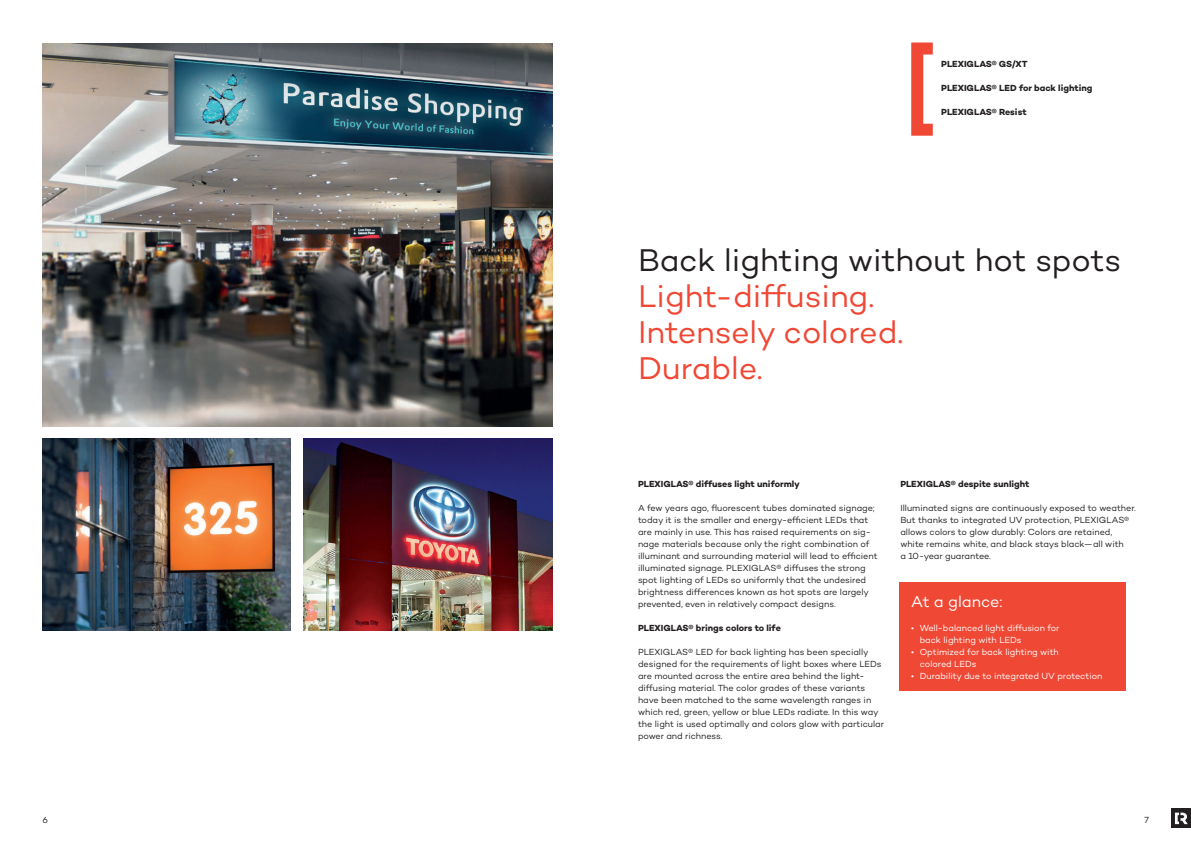
<style>
.page{position:relative;width:1191px;height:842px;background:#fff}
.page>*{position:absolute;margin:0;border:0;box-sizing:border-box;transform-origin:0 0}
.t1{font:32px/36px "Campton";letter-spacing:-.005em;color:#ef4835}
.t2{font:32px "Campton";color:#231f20}
.t3{font:16px "Campton";color:#fff}
.t4{font:9px/12px "Campton";letter-spacing:-.005em;color:#231f20}
.t5{font:700 9px "Campton";color:#231f20}
.t6{font:9px/12px "Campton";color:#fff}
</style>
<div class="page">
<div style="left:1171px;top:808px;width:20px;height:20px;background:#231f20"></div>
<svg style="left:1175px;top:813px;width:12px;height:11px"></svg>
<div style="left:899px;top:583px;width:226px;height:108px;background:#ef4835"></div>
<img style="left:43px;top:439px;width:248px;height:192px">
<img style="left:304px;top:439px;width:249px;height:192px">
<img style="left:43px;top:44px;width:510px;height:383px">
<svg style="left:911px;top:43px;width:21px;height:93px"></svg>
<p class="t5" style="left:941px;top:58px;width:88px">PLEXIGLAS® GS/XT</p>
<p class="t5" style="left:941px;top:82px;width:153px">PLEXIGLAS® LED for back lighting</p>
<p class="t5" style="left:941px;top:106px;width:87px">PLEXIGLAS® Resist</p>
<h1 class="t2" style="left:638px;top:240px;width:485px">Back lighting without hot spots</h1>
<h1 class="t1" style="left:638px;top:277px;width:267px">Light-diffusing.<br>Intensely colored.<br>Durable.</h1>
<p class="t5" style="left:638px;top:478px;width:163px">PLEXIGLAS® diffuses light uniformly</p>
<p class="t4" style="left:638px;top:501px;width:241px">A few years ago, fluorescent tubes dominated signage; today it is the smaller and energy-efficient LEDs that are mainly in use. This has raised requirements on sig&shy;nage materials because only the right combination of illuminant and surrounding material will lead to efficient illuminated signage. PLEXIGLAS® diffuses the strong spot lighting of LEDs so uniformly that the undesired brightness differences known as hot spots are largely prevented, even in relatively compact designs.</p>
<p class="t5" style="left:638px;top:622px;width:144px">PLEXIGLAS® brings colors to life</p>
<p class="t4" style="left:638px;top:645px;width:248px">PLEXIGLAS® LED for back lighting has been specially designed for the requirements of light boxes where LEDs are mounted across the entire area behind the light&shy;diffusing material. The color grades of these variants have been matched to the same wavelength ranges in which red, green, yellow or blue LEDs radiate. In this way the light is used optimally and colors glow with particular power and richness.</p>
<p class="t5" style="left:900px;top:478px;width:131px">PLEXIGLAS® despite sunlight</p>
<p class="t4" style="left:900px;top:501px;width:237px">Illuminated signs are continuously exposed to weather.<br>But thanks to integrated UV protection, PLEXIGLAS® allows colors to glow durably: Colors are retained, white remains white, and black stays black—all with<br>a 10-year guarantee.</p>
<h2 class="t3" style="left:911px;top:591px;width:93px">At a glance:</h2>
<p class="t6" style="left:919px;top:621px;width:141px;text-indent:-9px">• Well-balanced light diffusion for back lighting with LEDs</p>
<p class="t6" style="left:919px;top:645px;width:141px;text-indent:-9px">• Optimized for back lighting with colored LEDs</p>
<p class="t6" style="left:911px;top:669px;width:193px">• Durability due to integrated UV protection</p>
<p class="t4" style="left:43px;top:813px;width:7px">6</p>
<p class="t4" style="left:1144px;top:813px;width:6px">7</p>
</div>
